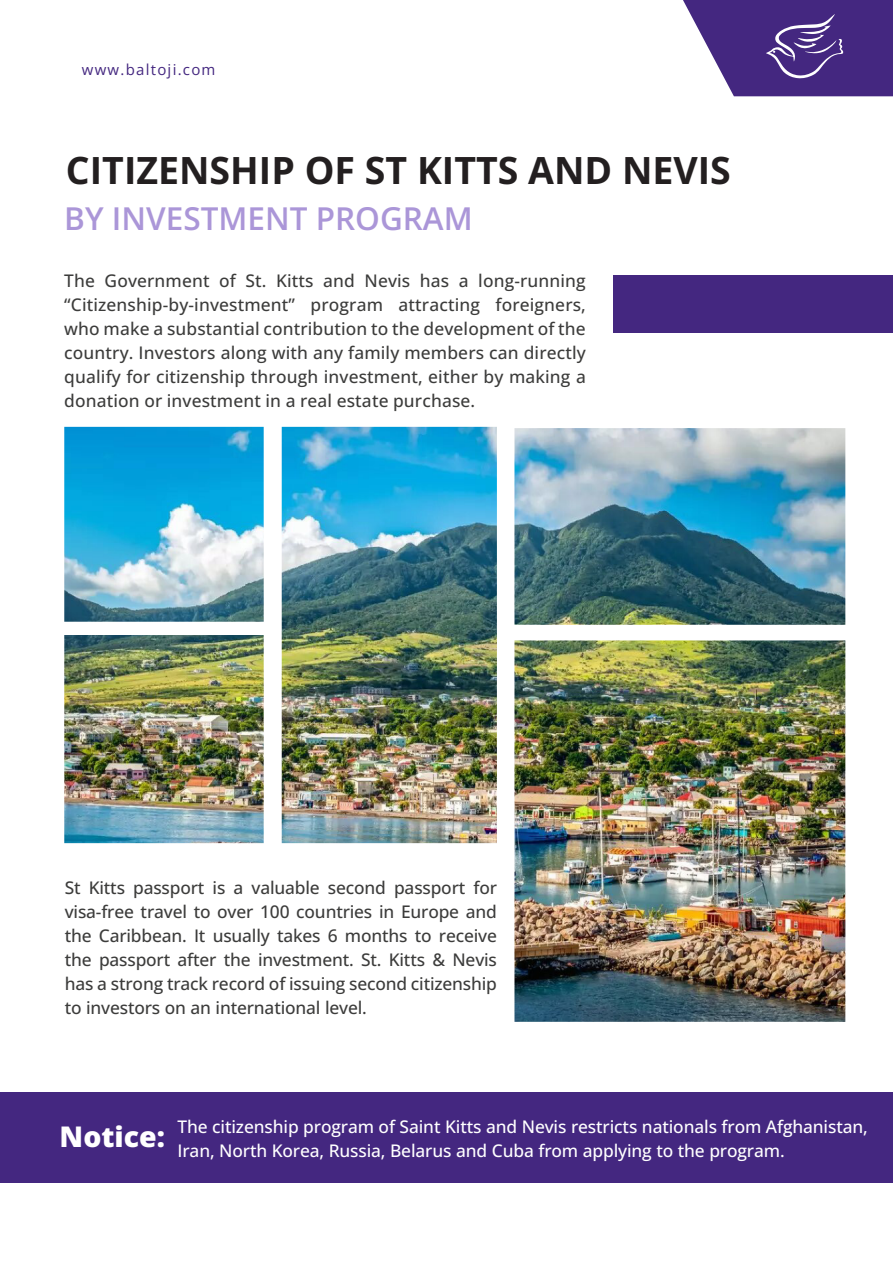
<style>
.page{position:relative;width:893px;height:1263px;background:#fff}
.page>*{position:absolute;margin:0;border:0;box-sizing:border-box;transform-origin:0 0}
.t1{font:700 37.5px "Open Sans";color:#231f20}
.t2{font:600 31.5px "Open Sans";color:#ab96d8}
.t3{font:800 28.5px "Open Sans";color:#fff}
.t4{font:500 17.4px/24px "Open Sans";color:#3c3c3b;text-align:justify}
.t5{font:500 17.4px/24px "Open Sans";letter-spacing:-.01em;color:#fff}
.t6{font:15px "Open Sans";letter-spacing:.085em;color:#442780}
</style>
<div class="page">
<svg style="left:683px;top:0;width:210px;height:96px"></svg>
<div style="left:0;top:1092px;width:893px;height:90px;background:#442780"></div>
<img style="left:64px;top:427px;width:781px;height:595px">
<div style="left:613px;top:275px;width:280px;height:57px;background:#442780"></div>
<p class="t6" style="left:82px;top:59px;width:135px">www.baltoji.com</p>
<h1 class="t1" style="left:66px;top:144px;width:666px">CITIZENSHIP OF ST KITTS AND NEVIS</h1>
<h2 class="t2" style="left:64px;top:197px;width:410px">BY INVESTMENT PROGRAM</h2>
<p class="t4" style="left:64px;top:269px;width:523px">The Government of St. Kitts and Nevis has a long-running “Citizenship-by-investment” program attracting foreigners, who make a substantial contribution to the development of the country. Investors along with any family members can directly qualify for citizenship through investment, either by making a donation or investment in a real estate purchase.</p>
<p class="t4" style="left:65px;top:875px;width:434px">St Kitts passport is a valuable second passport for visa-free travel to over 100 countries in Europe and the Caribbean. It usually takes 6 months to receive the passport after the investment. St. Kitts &amp; Nevis has a strong track record of issuing second citizenship to investors on an international level.</p>
<h3 class="t3" style="left:60px;top:1117px;width:107px">Notice:</h3>
<p class="t5" style="left:177px;top:1114px;width:692px">The citizenship program of Saint Kitts and Nevis restricts nationals from Afghanistan,<br>Iran, North Korea, Russia, Belarus and Cuba from applying to the program.</p>
</div>
